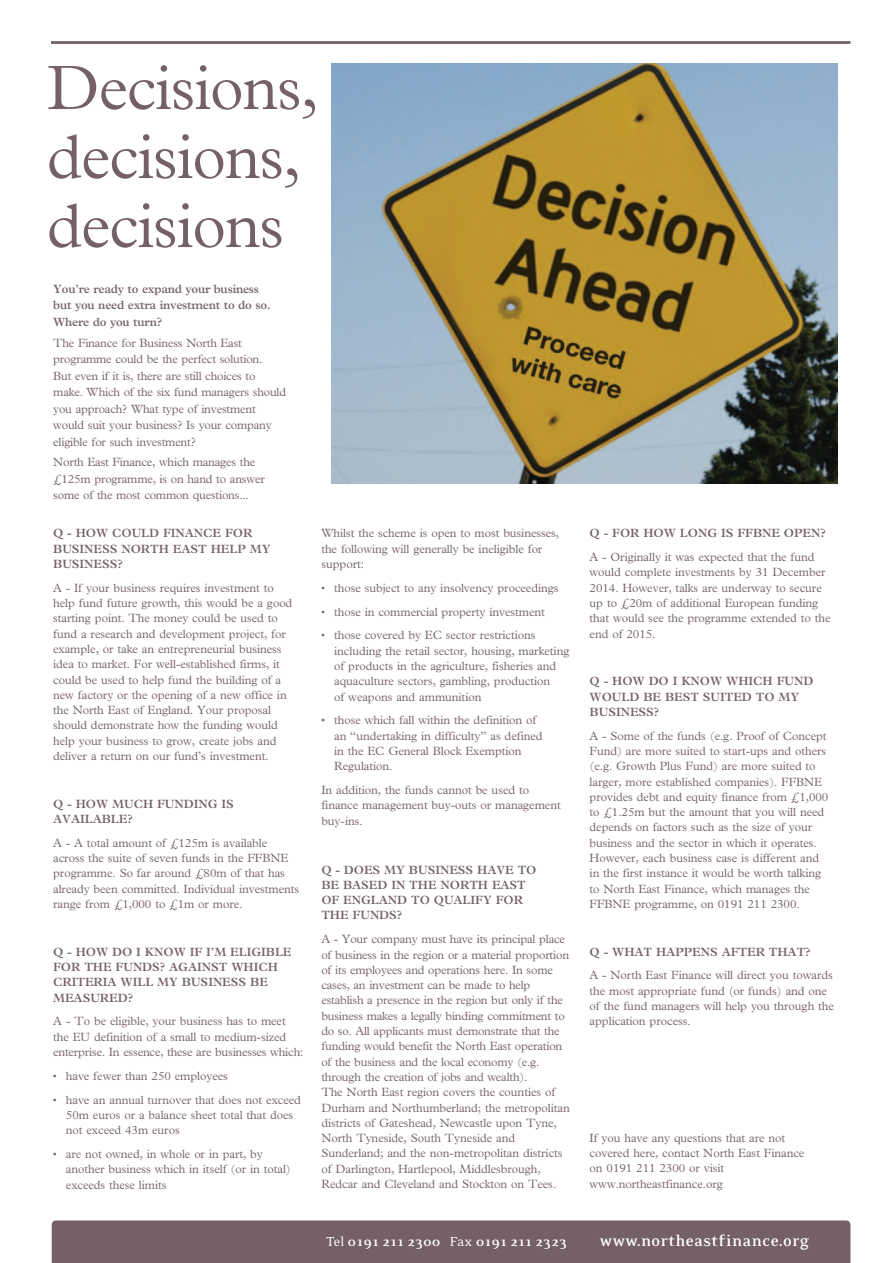
<style>
.page{position:relative;width:893px;height:1263px;background:#fff}
.page>*{position:absolute;margin:0;border:0;box-sizing:border-box;transform-origin:0 0}
.t1{font:300 63px/69px "M Plantin";letter-spacing:-.015em;color:#75606a}
.t2{font:700 18px "Eidetic Serif";color:#fff}
.t3{font:700 15px "Eidetic Serif";color:#fff}
.t4{font:300 12px/15.3px "M Plantin";letter-spacing:-.005em;color:#75606a}
.t5{font:600 12px/15.3px "M Plantin";letter-spacing:-.005em;color:#75606a}
.s1{font-weight:400}
</style>
<div class="page">
<div style="left:52px;top:1220px;width:798px;height:43px;background:#75606a"></div>
<hr style="left:51px;top:41px;width:799px;height:3px;background:#75606a">
<img style="left:332px;top:63px;width:506px;height:420px">
<h1 class="t1" style="left:47px;top:53px;width:273px">Decisions, decisions, decisions</h1>
<p class="t5" style="left:53px;top:280px;width:219px;line-height:16.5px">You’re ready to expand your business but you need extra investment to do so.<br>Where do you turn?</p>
<p class="t4" style="left:53px;top:334px;width:234px;line-height:16.5px">The Finance for Business North East programme could be the perfect solution.<br>But even if it is, there are still choices to make. Which of the six fund managers should you approach? What type of investment would suit your business? Is your company eligible for such investment?</p>
<p class="t4" style="left:53px;top:454px;width:213px;line-height:16.5px">North East Finance, which manages the £125m programme, is on hand to answer some of the most common questions...</p>
<p class="t5" style="left:53px;top:525px;width:219px">Q - HOW COULD FINANCE FOR<br>BUSINESS NORTH EAST HELP MY<br>BUSINESS?</p>
<p class="t4" style="left:53px;top:580px;width:241px">A - If your business requires investment to help fund future growth, this would be a good starting point. The money could be used to fund a research and development project, for example, or take an entrepreneurial business idea to market. For well-established firms, it could be used to help fund the building of a new factory or the opening of a new office in the North East of England. Your proposal should demonstrate how the funding would help your business to grow, create jobs and deliver a return on our fund’s investment.</p>
<p class="t5" style="left:53px;top:796px;width:182px">Q - HOW MUCH FUNDING IS<br>AVAILABLE?</p>
<p class="t4" style="left:53px;top:835px;width:248px">A - A total amount of £125m is available across the suite of seven funds in the FFBNE programme. So far around £80m of that has already been committed. Individual investments range from £1,000 to £1m or more.</p>
<p class="t5" style="left:53px;top:944px;width:240px">Q - HOW DO I KNOW IF I’M ELIGIBLE<br>FOR THE FUNDS? AGAINST WHICH<br>CRITERIA WILL MY BUSINESS BE<br>MEASURED?</p>
<p class="t4" style="left:53px;top:1013px;width:252px">A - To be eligible, your business has to meet the EU definition of a small to medium-sized enterprise. In essence, these are businesses which:</p>
<p class="t4" style="left:53px;top:1068px;width:176px">• have fewer than 250 employees</p>
<p class="t4" style="left:66px;top:1092px;width:237px;text-indent:-13px">• have an annual turnover that does not exceed<br>50m euros or a balance sheet total that does not exceed 43m euros</p>
<p class="t4" style="left:66px;top:1146px;width:226px;text-indent:-13px">• are not owned, in whole or in part, by another business which in itself (or in total) exceeds these limits</p>
<p class="t4" style="left:321px;top:525px;width:239px">Whilst the scheme is open to most businesses, the following will generally be ineligible for support:</p>
<p class="t4" style="left:321px;top:580px;width:239px">• those subject to any insolvency proceedings</p>
<p class="t4" style="left:321px;top:604px;width:225px">• those in commercial property investment</p>
<p class="t4" style="left:334px;top:627px;width:237px;text-indent:-13px">• those covered by EC sector restrictions including the retail sector, housing, marketing of products in the agriculture, fisheries and aquaculture sectors, gambling, production<br>of weapons and ammunition</p>
<p class="t4" style="left:334px;top:712px;width:210px;text-indent:-13px">• those which fall within the definition of an “undertaking in difficulty” as defined in the EC General Block Exemption<br>Regulation.</p>
<p class="t4" style="left:321px;top:782px;width:241px">In addition, the funds cannot be used to finance management buy-outs or management buy-ins.</p>
<p class="t5" style="left:321px;top:862px;width:217px">Q - DOES MY BUSINESS HAVE TO<br>BE BASED IN THE NORTH EAST<br>OF ENGLAND TO QUALIFY FOR<br>THE FUNDS?</p>
<p class="t4" style="left:321px;top:931px;width:250px">A - Your company must have its principal place of business in the region or a material proportion of its employees and operations here. In some cases, an investment can be made to help establish a presence in the region but only if the business makes a legally binding commitment to do so. All applicants must demonstrate that the funding would benefit the North East operation of the business and the local economy (e.g. through the creation of jobs and wealth).<br>The North East region covers the counties of Durham and Northumberland; the metropolitan districts of Gateshead, Newcastle upon Tyne, North Tyneside, South Tyneside and Sunderland; and the non-metropolitan districts of Darlington, Hartlepool, Middlesbrough, Redcar and Cleveland and Stockton on Tees.</p>
<p class="t5" style="left:590px;top:525px;width:238px">Q - FOR HOW LONG IS FFBNE OPEN?</p>
<p class="t4" style="left:590px;top:549px;width:242px">A - Originally it was expected that the fund would complete investments by 31 December 2014. However, talks are underway to secure up to £20m of additional European funding that would see the programme extended to the end of 2015.</p>
<p class="t5" style="left:590px;top:673px;width:225px">Q - HOW DO I KNOW WHICH FUND<br>WOULD BE BEST SUITED TO MY<br>BUSINESS?</p>
<p class="t4" style="left:590px;top:728px;width:240px">A - Some of the funds (e.g. Proof of Concept Fund) are more suited to start-ups and others (e.g. Growth Plus Fund) are more suited to larger, more established companies). FFBNE provides debt and equity finance from £1,000 to £1.25m but the amount that you will need depends on factors such as the size of your business and the sector in which it operates.<br>However, each business case is different and in the first instance it would be worth talking to North East Finance, which manages the FFBNE programme, on 0191 211 2300.</p>
<p class="t5" style="left:590px;top:944px;width:223px">Q - WHAT HAPPENS AFTER THAT?</p>
<p class="t4" style="left:590px;top:968px;width:246px">A - North East Finance will direct you towards the most appropriate fund (or funds) and one of the fund managers will help you through the application process.</p>
<p class="t4" style="left:590px;top:1130px;width:216px">If you have any questions that are not covered here, contact North East Finance on 0191 211 2300 or visit www.northeastfinance.org</p>
<p class="t3" style="left:326px;top:1232px;width:243px"><span class="s1">Tel</span> 0191 211 2300 <span class="s1">Fax</span> 0191 211 2323</p>
<h2 class="t2" style="left:600px;top:1229px;width:211px">www.northeastfinance.org</h2>
</div>
